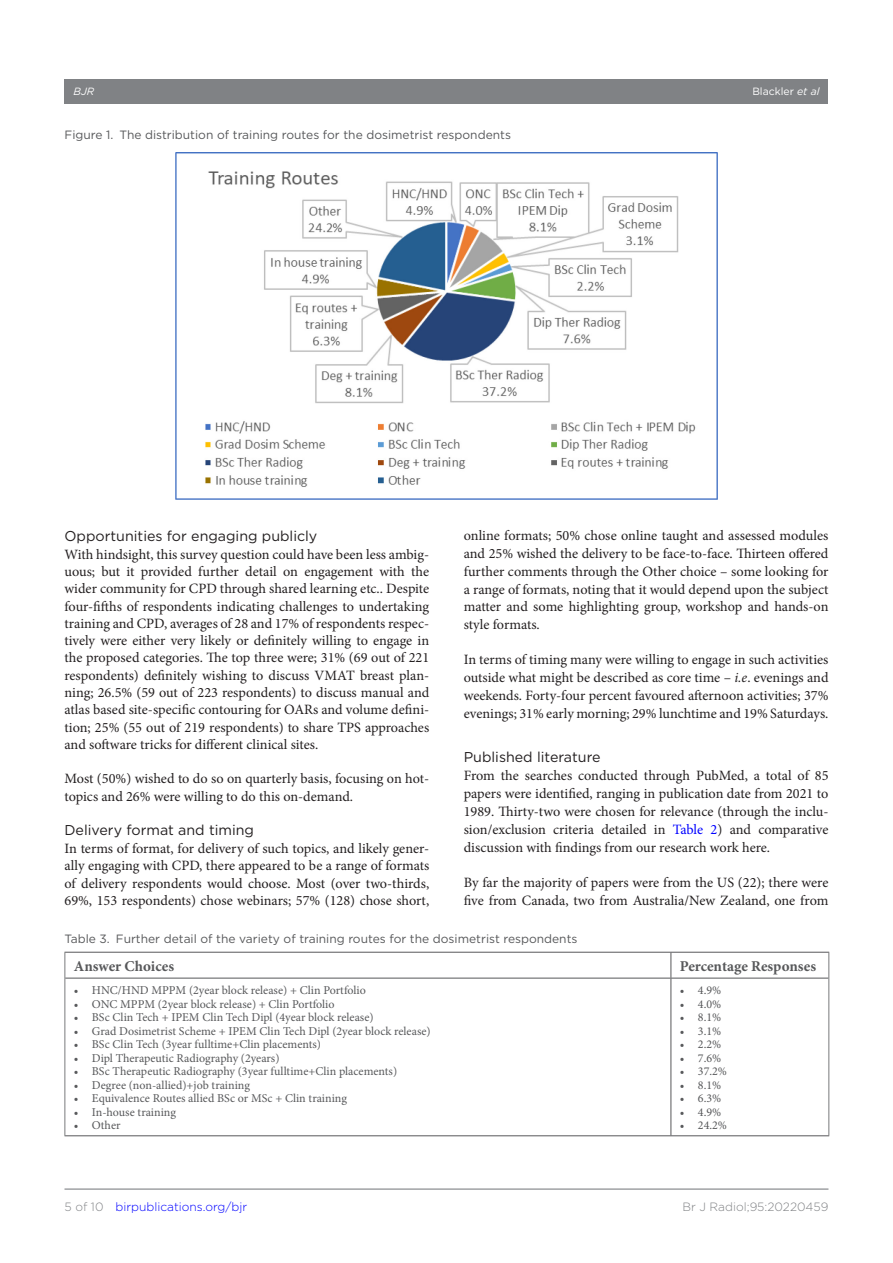
<style>
.page{position:relative;width:893px;height:1263px;background:#fff}
.page>*{position:absolute;margin:0;border:0;box-sizing:border-box;transform-origin:0 0}
.t1{font:700 15px "Minion Pro";color:#57585a}
.t2{font:14.25px/17.2px "Minion Pro";letter-spacing:-.005em;color:#231f20;text-align:justify}
.t3{font:14.25px "Gotham";color:#231f20}
.t4{font:12px "Minion Pro";color:#57585a}
.t5{font:12px "Gotham";color:#57585a}
.t6{font:300 12px "Gotham";color:#00f}
.t7{font:300 12px "Gotham";color:#808285}
.t8{font:10.5px "Gotham";color:#fff}
.t9{font:italic 10.5px "Gotham";color:#fff}
.s1{font-style:italic}
.s2{color:#00f}
.s3{color:#808285}
</style>
<div class="page">
<div style="left:64px;top:79px;width:764px;height:24px;background:#808285"></div>
<hr style="left:64px;top:1188px;width:764px;height:2px;background:#808285">
<img style="left:176px;top:153px;width:541px;height:347px">
<hr style="left:64px;top:952px;width:607px;height:1px;background:#57585a">
<hr style="left:65px;top:978px;width:606px;height:1px;background:#57585a">
<hr style="left:671px;top:952px;width:158px;height:1px;background:#57585a">
<svg style="left:670px;top:952px;width:1px;height:26px"></svg>
<hr style="left:671px;top:978px;width:157px;height:1px;background:#57585a">
<hr style="left:64px;top:1135px;width:607px;height:1px;background:#57585a">
<hr style="left:670px;top:978px;width:1px;height:157px;background:#57585a">
<hr style="left:671px;top:1135px;width:158px;height:1px;background:#57585a">
<svg style="left:64px;top:952px;width:1px;height:26px"></svg>
<hr style="left:64px;top:978px;width:1px;height:157px;background:#797a7c">
<svg style="left:828px;top:952px;width:1px;height:26px"></svg>
<hr style="left:828px;top:978px;width:1px;height:157px;background:#797a7c">
<p class="t9" style="left:74px;top:85px;width:22px">BJR</p>
<p class="t8" style="left:752px;top:85px;width:69px">Blackler <span class="s1">et al</span></p>
<p class="t5" style="left:64px;top:127px;width:448px">Figure 1. The distribution of training routes for the dosimetrist respondents</p>
<p class="t3" style="left:64px;top:527px;width:254px">Opportunities for engaging publicly</p>
<p class="t2" style="left:64px;top:546px;width:366px">With hindsight, this survey question could have been less ambig&shy;uous; but it provided further detail on engagement with the wider community for CPD through shared learning etc.. Despite four-fifths of respondents indicating challenges to undertaking training and CPD, averages of 28 and 17% of respondents respec&shy;tively were either very likely or definitely willing to engage in the proposed categories. The top three were; 31% (69 out of 221 respondents) definitely wishing to discuss VMAT breast plan&shy;ning; 26.5% (59 out of 223 respondents) to discuss manual and atlas based site-specific contouring for OARs and volume defini&shy;tion; 25% (55 out of 219 respondents) to share TPS approaches and software tricks for different clinical sites.</p>
<p class="t2" style="left:64px;top:770px;width:366px">Most (50%) wished to do so on quarterly basis, focusing on hot&shy;topics and 26% were willing to do this on-demand.</p>
<p class="t3" style="left:64px;top:821px;width:191px">Delivery format and timing</p>
<p class="t2" style="left:64px;top:840px;width:366px">In terms of format, for delivery of such topics, and likely gener&shy;ally engaging with CPD, there appeared to be a range of formats of delivery respondents would choose. Most (over two-thirds, 69%, 153 respondents) chose webinars; 57% (128) chose short,</p>
<p class="t2" style="left:464px;top:527px;width:366px;line-height:17.9px">online formats; 50% chose online taught and assessed modules and 25% wished the delivery to be face-to-face. Thirteen offered further comments through the Other choice – some looking for a range of formats, noting that it would depend upon the subject matter and some highlighting group, workshop and hands-on style formats.</p>
<p class="t2" style="left:464px;top:651px;width:366px;line-height:17.9px">In terms of timing many were willing to engage in such activities outside what might be described as core time – <span class="s1">i.e</span>. evenings and weekends. Forty-four percent favoured afternoon activities; 37% evenings; 31% early morning; 29% lunchtime and 19% Saturdays.</p>
<p class="t3" style="left:464px;top:748px;width:138px">Published literature</p>
<p class="t2" style="left:464px;top:767px;width:366px;line-height:17.9px">From the searches conducted through PubMed, a total of 85 papers were identified, ranging in publication date from 2021 to 1989. Thirty-two were chosen for relevance (through the inclu&shy;sion/exclusion criteria detailed in <span class="s2">Table 2</span>) and comparative discussion with findings from our research work here.</p>
<p class="t2" style="left:464px;top:873px;width:366px;line-height:17.9px">By far the majority of papers were from the US (22); there were five from Canada, two from Australia/New Zealand, one from</p>
<p class="t5" style="left:64px;top:931px;width:514px">Table 3. Further detail of the variety of training routes for the dosimetrist respondents</p>
<p class="t1" style="left:74px;top:955px;width:102px">Answer Choices</p>
<p class="t1" style="left:680px;top:955px;width:138px">Percentage Responses</p>
<p class="t4" style="left:74px;top:982px;width:293px">• HNC/HND MPPM (2year block release) + Clin Portfolio</p>
<p class="t4" style="left:74px;top:996px;width:262px">• ONC MPPM (2year block release) + Clin Portfolio</p>
<p class="t4" style="left:74px;top:1009px;width:301px">• BSc Clin Tech + IPEM Clin Tech Dipl (4year block release)</p>
<p class="t4" style="left:74px;top:1023px;width:358px">• Grad Dosimetrist Scheme + IPEM Clin Tech Dipl (2year block release)</p>
<p class="t4" style="left:74px;top:1036px;width:249px">• BSc Clin Tech (3year fulltime+Clin placements)</p>
<p class="t4" style="left:74px;top:1050px;width:207px">• Dipl Therapeutic Radiography (2years)</p>
<p class="t4" style="left:74px;top:1063px;width:325px">• BSc Therapeutic Radiography (3year fulltime+Clin placements)</p>
<p class="t4" style="left:74px;top:1077px;width:178px">• Degree (non-allied)+job training</p>
<p class="t4" style="left:74px;top:1090px;width:275px">• Equivalence Routes allied BSc or MSc + Clin training</p>
<p class="t4" style="left:74px;top:1104px;width:104px">• In-house training</p>
<p class="t4" style="left:74px;top:1117px;width:48px">• Other</p>
<p class="t4" style="left:680px;top:982px;width:43px">• 4.9%</p>
<p class="t4" style="left:680px;top:996px;width:43px">• 4.0%</p>
<p class="t4" style="left:680px;top:1009px;width:43px">• 8.1%</p>
<p class="t4" style="left:680px;top:1023px;width:43px">• 3.1%</p>
<p class="t4" style="left:680px;top:1036px;width:43px">• 2.2%</p>
<p class="t4" style="left:680px;top:1050px;width:43px">• 7.6%</p>
<p class="t4" style="left:680px;top:1063px;width:49px">• 37.2%</p>
<p class="t4" style="left:680px;top:1077px;width:43px">• 8.1%</p>
<p class="t4" style="left:680px;top:1090px;width:43px">• 6.3%</p>
<p class="t4" style="left:680px;top:1104px;width:43px">• 4.9%</p>
<p class="t4" style="left:680px;top:1117px;width:49px">• 24.2%</p>
<p class="t6" style="left:64px;top:1199px;width:184px"><span class="s3">5 of 10</span> birpublications.org/bjr</p>
<p class="t7" style="left:682px;top:1199px;width:148px">Br J Radiol;95:20220459</p>
</div>
